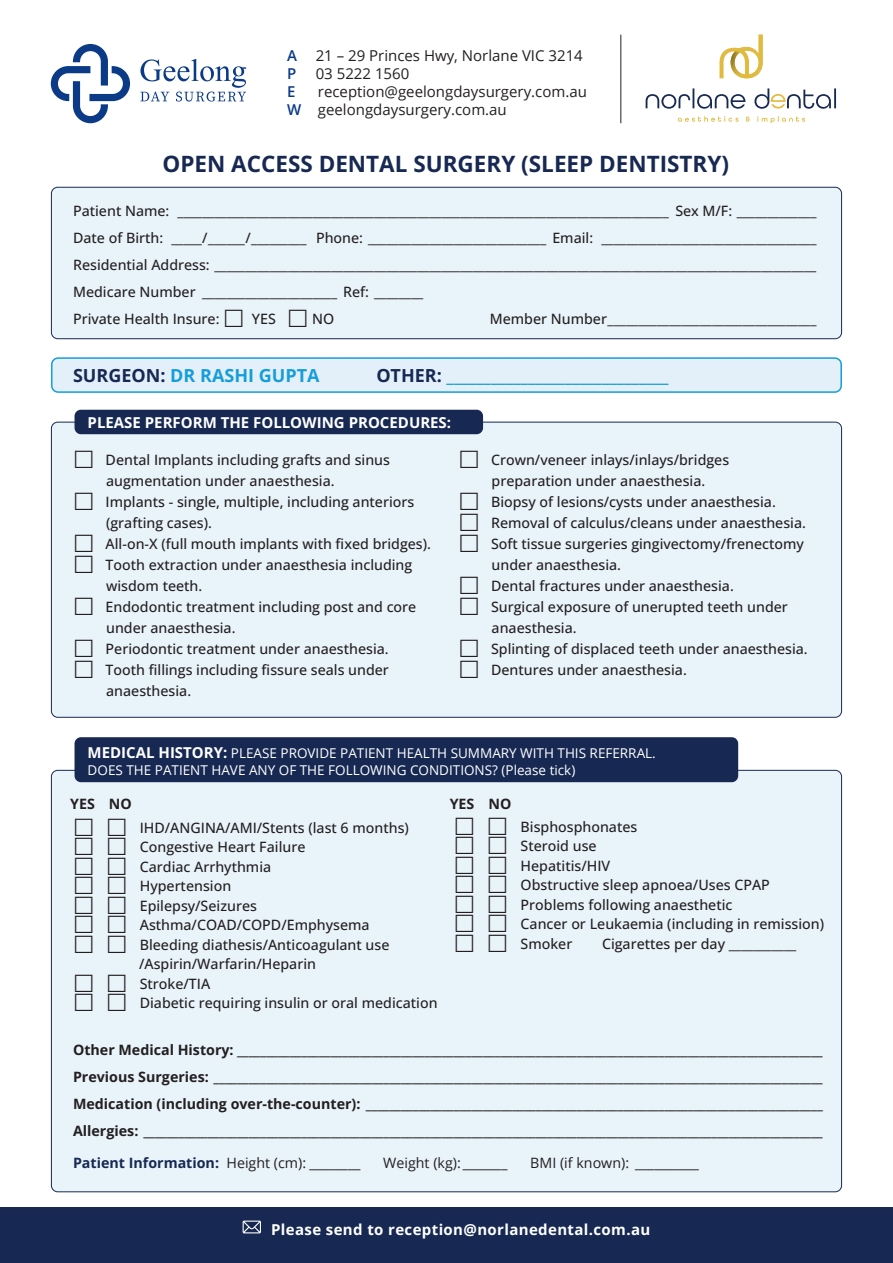
<style>
.page{position:relative;width:893px;height:1263px;background:#fff}
.page>*{position:absolute;margin:0;border:0;box-sizing:border-box;transform-origin:0 0}
.t1{font:700 22.5px "Open Sans";color:#172953}
.t2{font:700 18px "Open Sans";color:#159eda}
.t3{font:15px "Open Sans";color:#231f20}
.t4{font:700 15px "Open Sans";letter-spacing:.025em;color:#fff}
.t5{font:700 15px "Open Sans";color:#fff}
.t6{font:600 15px "Open Sans";color:#0b3b87}
.t7{font:500 14.25px/21px "Open Sans";color:#231f20}
.Paragraph_Style_1{font:700 14.25px/27px "Open Sans";color:#231f20;text-align:justify}
.Paragraph_Style_1-2{font:14.25px "Open Sans";color:#231f20}
.Paragraph_Style_1-3{font:700 14.25px "Open Sans";color:#172953}
.t8{font:13.5px/16.5px "Open Sans";color:#fff}
.s1{font-weight:600;color:#0b3b87}
.s2{color:#172953}
.s3{font-weight:700;font-size:15px}
.s4{font-weight:400;color:#231f20}
</style>
<div class="page">
<div style="left:52px;top:358px;width:789px;height:34px;background:#e4f0f9;border-radius:6px"></div>
<div style="left:51px;top:357px;width:791px;height:36px;border:2px solid #159eda;border-radius:6px"></div>
<div style="left:51px;top:187px;width:791px;height:152px;background:#e9f3fa;border-radius:6px"></div>
<div style="left:51px;top:187px;width:791px;height:152px;border:1px solid #172953;border-radius:6px"></div>
<div style="left:51px;top:422px;width:791px;height:295px;background:#e9f3fa;border-radius:6px"></div>
<div style="left:51px;top:770px;width:791px;height:422px;background:#e9f3fa;border-radius:6px"></div>
<div style="left:75px;top:410px;width:408px;height:24px;background:#172953;border-radius:6px"></div>
<div style="left:75px;top:737px;width:663px;height:45px;background:#172953;border-radius:6px"></div>
<div style="left:0;top:1207px;width:893px;height:56px;background:#172953"></div>
<svg style="left:243px;top:1220px;width:18px;height:13px"></svg>
<svg style="left:646px;top:88px;width:191px;height:21px"></svg>
<svg style="left:719px;top:35px;width:44px;height:43px"></svg>
<svg style="left:678px;top:116px;width:128px;height:7px"></svg>
<svg style="left:51px;top:44px;width:79px;height:79px"></svg>
<svg style="left:140px;top:59px;width:106px;height:43px"></svg>
<hr style="left:620px;top:35px;width:1px;height:88px;background:#231f20">
<p class="t3" style="left:287px;top:45px;width:297px"><span class="s1">A</span> 21 – 29 Princes Hwy, Norlane VIC 3214</p>
<p class="t6" style="left:287px;top:63px;width:11px">P</p>
<p class="t3" style="left:316px;top:63px;width:95px">03 5222 1560</p>
<p class="t6" style="left:287px;top:81px;width:10px">E</p>
<p class="t3" style="left:318px;top:81px;width:271px">reception@geelongdaysurgery.com.au</p>
<p class="t3" style="left:287px;top:99px;width:221px"><span class="s1">W</span> geelongdaysurgery.com.au</p>
<p class="t1" style="left:162px;top:148px;width:568px">OPEN ACCESS DENTAL SURGERY (SLEEP DENTISTRY)</p>
<p class="t7" style="left:73px;top:200px;width:745px">Patient Name: ________________________________________________________________________________ Sex M/F: _____________</p>
<p class="t7" style="left:73px;top:227px;width:745px">Date of Birth: _____/______/_________ Phone: _____________________________ Email: ___________________________________</p>
<p class="t7" style="left:73px;top:254px;width:745px">Residential Address: __________________________________________________________________________________________________</p>
<p class="t7" style="left:73px;top:281px;width:352px">Medicare Number ______________________ Ref: ________</p>
<p class="t7" style="left:73px;top:308px;width:148px">Private Health Insure:</p>
<p class="t7" style="left:252px;top:308px;width:25px">YES</p>
<p class="t7" style="left:312px;top:308px;width:24px">NO</p>
<p class="t7" style="left:490px;top:308px;width:328px">Member Number__________________________________</p>
<p class="t2" style="left:73px;top:363px;width:248px"><span class="s2">SURGEON:</span> DR RASHI GUPTA</p>
<p class="t2" style="left:376px;top:363px;width:294px"><span class="s2">OTHER:</span> ______________________________</p>
<p class="t5" style="left:88px;top:412px;width:365px">PLEASE PERFORM THE FOLLOWING PROCEDURES:</p>
<p class="t7" style="left:106px;top:449px;width:286px">Dental Implants including grafts and sinus</p>
<p class="t7" style="left:106px;top:470px;width:230px">augmentation under anaesthesia.</p>
<p class="t7" style="left:106px;top:491px;width:310px">Implants - single, multiple, including anteriors (grafting cases).</p>
<p class="t7" style="left:106px;top:533px;width:327px">All-on-X (full mouth implants with fixed bridges).<br>Tooth extraction under anaesthesia including</p>
<p class="t7" style="left:106px;top:575px;width:98px">wisdom teeth.</p>
<p class="t7" style="left:106px;top:596px;width:312px">Endodontic treatment including post and core under anaesthesia.</p>
<p class="t7" style="left:106px;top:638px;width:285px">Periodontic treatment under anaesthesia.</p>
<p class="t7" style="left:106px;top:659px;width:285px">Tooth fillings including fissure seals under anaesthesia.</p>
<p class="t7" style="left:491px;top:449px;width:240px">Crown/veneer inlays/inlays/bridges preparation under anaesthesia.</p>
<p class="t7" style="left:491px;top:491px;width:286px">Biopsy of lesions/cysts under anaesthesia.</p>
<p class="t7" style="left:491px;top:512px;width:316px">Removal of calculus/cleans under anaesthesia.</p>
<p class="t7" style="left:491px;top:533px;width:314px">Soft tissue surgeries gingivectomy/frenectomy under anaesthesia.</p>
<p class="t7" style="left:491px;top:575px;width:244px">Dental fractures under anaesthesia.</p>
<p class="t7" style="left:491px;top:596px;width:298px">Surgical exposure of unerupted teeth under anaesthesia.</p>
<p class="t7" style="left:491px;top:638px;width:318px">Splinting of displaced teeth under anaesthesia.</p>
<p class="t7" style="left:491px;top:659px;width:197px">Dentures under anaesthesia.</p>
<p class="t8" style="left:88px;top:744px;width:570px"><span class="s3">MEDICAL HISTORY:</span> PLEASE PROVIDE PATIENT HEALTH SUMMARY WITH THIS REFERRAL.<br>DOES THE PATIENT HAVE ANY OF THE FOLLOWING CONDITIONS? (Please tick)</p>
<p class="Paragraph_Style_1" style="left:70px;top:790px;width:26px">YES</p>
<p class="Paragraph_Style_1" style="left:109px;top:790px;width:24px">NO</p>
<p class="Paragraph_Style_1" style="left:488px;top:790px;width:24px">NO</p>
<p class="Paragraph_Style_1" style="left:450px;top:790px;width:26px">YES</p>
<p class="t7" style="left:140px;top:816px;width:271px">IHD/ANGINA/AMI/Stents (last 6 months)</p>
<p class="t7" style="left:140px;top:836px;width:167px">Congestive Heart Failure</p>
<p class="t7" style="left:140px;top:855px;width:133px">Cardiac Arrhythmia</p>
<p class="t7" style="left:140px;top:875px;width:93px">Hypertension</p>
<p class="t7" style="left:140px;top:894px;width:119px">Epilepsy/Seizures</p>
<p class="t7" style="left:140px;top:914px;width:231px">Asthma/COAD/COPD/Emphysema</p>
<p class="t7" style="left:140px;top:933px;width:251px">Bleeding diathesis/Anticoagulant use</p>
<p class="t7" style="left:139px;top:953px;width:178px">/Aspirin/Warfarin/Heparin</p>
<p class="t7" style="left:140px;top:972px;width:72px">Stroke/TIA</p>
<p class="t7" style="left:140px;top:992px;width:299px">Diabetic requiring insulin or oral medication</p>
<p class="t7" style="left:521px;top:816px;width:118px">Bisphosphonates</p>
<p class="t7" style="left:521px;top:835px;width:78px">Steroid use</p>
<p class="t7" style="left:521px;top:855px;width:91px">Hepatitis/HIV</p>
<p class="t7" style="left:521px;top:874px;width:251px">Obstructive sleep apnoea/Uses CPAP</p>
<p class="t7" style="left:521px;top:894px;width:213px">Problems following anaesthetic</p>
<p class="t7" style="left:521px;top:913px;width:305px">Cancer or Leukaemia (including in remission)</p>
<p class="t7" style="left:521px;top:933px;width:53px">Smoker</p>
<p class="t7" style="left:602px;top:933px;width:196px">Cigarettes per day ___________</p>
<p class="Paragraph_Style_1" style="left:73px;top:1036px;width:751px">Other Medical History: ____________________________________________________________________________________________________ Previous Surgeries: ________________________________________________________________________________________________________ Medication (including over-the-counter): ______________________________________________________________________________ Allergies: ____________________________________________________________________________________________________________________</p>
<p class="Paragraph_Style_1-3" style="left:73px;top:1152px;width:289px">Patient Information: <span class="s4">Height (cm): ________</span></p>
<p class="Paragraph_Style_1-2" style="left:383px;top:1153px;width:126px">Weight (kg): _______</p>
<p class="Paragraph_Style_1-2" style="left:530px;top:1153px;width:170px">BMI (if known): __________</p>
<p class="t4" style="left:271px;top:1219px;width:381px">Please send to reception@norlanedental.com.au</p>
</div>
